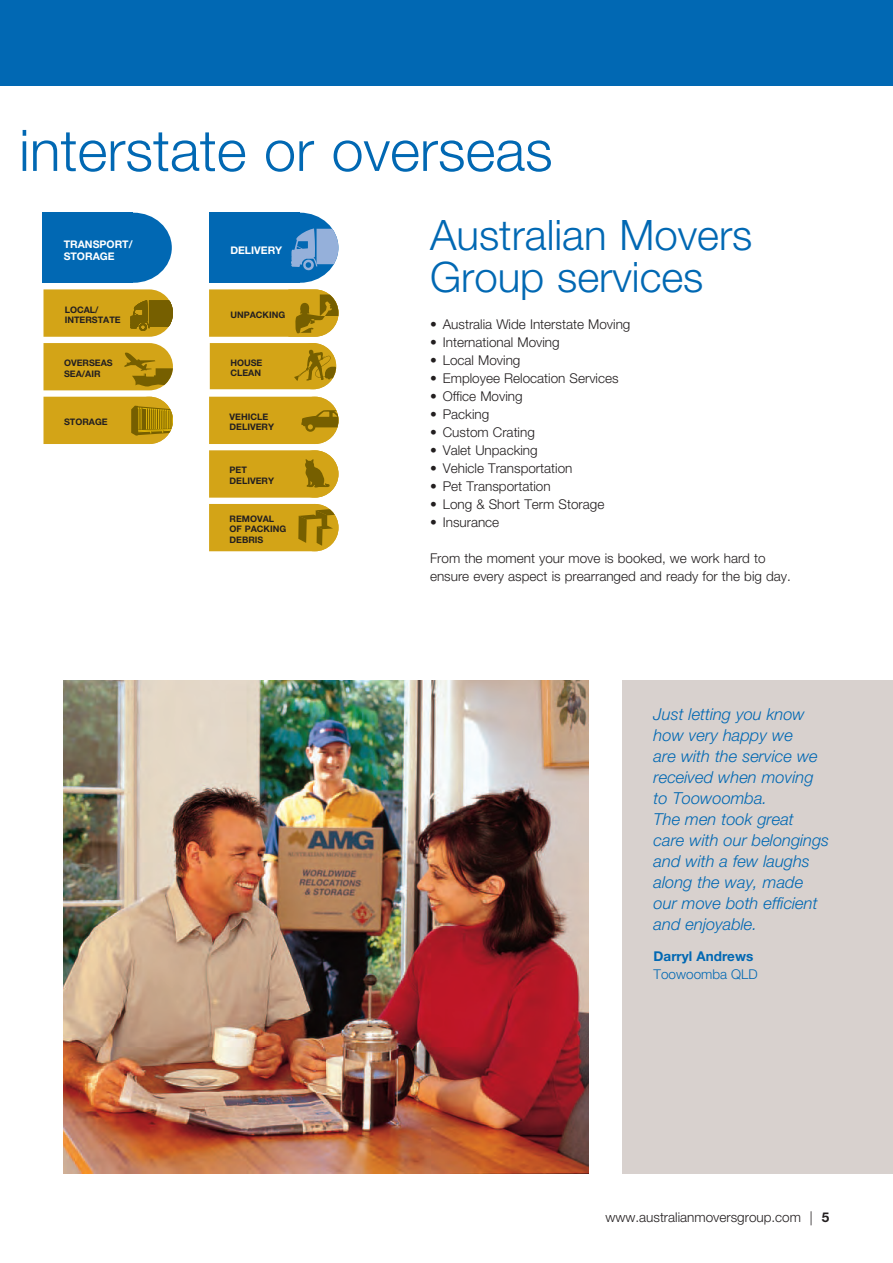
<style>
.page{position:relative;width:893px;height:1263px;background:#fff}
.page>*{position:absolute;margin:0;border:0;box-sizing:border-box;transform-origin:0 0}
.t1{font:300 57.3px "Helvetica Neue";color:#0168b3}
.t2{font:300 42px/42px "Helvetica Neue";color:#0168b3}
.t3{font:italic 300 16.5px/21px "Helvetica Neue";color:#0168b3}
.t4{font:300 13.5px/18px "Helvetica Neue";color:#231f20}
.t5{font:700 13.5px "Helvetica Neue";color:#0168b3}
.t6{font:300 13.5px "Helvetica Neue";color:#0168b3}
.t7{font:700 10.5px/12px "Helvetica Neue";color:#fff}
.t8{font:700 9px/10.5px "Helvetica Neue";color:#231f20}
.s1{font-weight:100;font-size:18.75px}
.s2{font-weight:700}
</style>
<div class="page">
<img style="left:64px;top:680px;width:524px;height:494px">
<div style="left:622px;top:680px;width:271px;height:494px;background:#d8d1ce"></div>
<div style="left:0;top:0;width:893px;height:85px;background:#0168b3"></div>
<div style="left:95px;top:213px;width:77px;height:70px;background:#0168b3;border-radius:50%"></div>
<div style="left:42px;top:213px;width:91px;height:70px;background:#0168b3"></div>
<svg style="left:43px;top:289px;width:130px;height:48px;background:#c69d20"></svg>
<svg style="left:43px;top:343px;width:130px;height:47px;background:#cba01e"></svg>
<svg style="left:43px;top:397px;width:130px;height:47px;background:#cba01c"></svg>
<div style="left:209px;top:213px;width:91px;height:70px;background:#0168b3"></div>
<svg style="left:209px;top:397px;width:129px;height:47px;background:#cda11d"></svg>
<svg style="left:210px;top:343px;width:126px;height:46px;background:#cda21d"></svg>
<svg style="left:209px;top:450px;width:129px;height:48px;background:#cfa420"></svg>
<svg style="left:209px;top:504px;width:129px;height:47px;background:#cca01c"></svg>
<div style="left:262px;top:213px;width:76px;height:70px;background:#0168b3;border-radius:50%"></div>
<svg style="left:291px;top:228px;width:47px;height:42px"></svg>
<svg style="left:209px;top:289px;width:129px;height:48px;background:#caa01f"></svg>
<h1 class="t1" style="left:19px;top:130px;width:535px">interstate or overseas</h1>
<p class="t7" style="left:64px;top:239px;width:70px">TRANSPORT/<br>STORAGE</p>
<p class="t8" style="left:65px;top:305px;width:57px">LOCAL/<br>INTERSTATE</p>
<p class="t8" style="left:64px;top:358px;width:50px">OVERSEAS<br>SEA/AIR</p>
<p class="t8" style="left:64px;top:417px;width:45px">STORAGE</p>
<p class="t7" style="left:230px;top:245px;width:53px">DELIVERY</p>
<p class="t8" style="left:230px;top:310px;width:56px">UNPACKING</p>
<p class="t8" style="left:230px;top:358px;width:34px">HOUSE<br>CLEAN</p>
<p class="t8" style="left:230px;top:412px;width:46px">VEHICLE<br>DELIVERY</p>
<p class="t8" style="left:230px;top:466px;width:46px">PET<br>DELIVERY</p>
<p class="t8" style="left:230px;top:514px;width:58px">REMOVAL<br>OF PACKING<br>DEBRIS</p>
<h2 class="t2" style="left:430px;top:218px;width:324px">Australian Movers<br>Group services</h2>
<p class="t4" style="left:430px;top:317px;width:202px">• Australia Wide Interstate Moving</p>
<p class="t4" style="left:430px;top:335px;width:131px">• International Moving</p>
<p class="t4" style="left:430px;top:353px;width:92px">• Local Moving</p>
<p class="t4" style="left:430px;top:371px;width:190px">• Employee Relocation Services</p>
<p class="t4" style="left:430px;top:389px;width:94px">• Office Moving</p>
<p class="t4" style="left:430px;top:407px;width:61px">• Packing</p>
<p class="t4" style="left:430px;top:425px;width:106px">• Custom Crating</p>
<p class="t4" style="left:430px;top:443px;width:109px">• Valet Unpacking</p>
<p class="t4" style="left:430px;top:461px;width:144px">• Vehicle Transportation</p>
<p class="t4" style="left:430px;top:479px;width:122px">• Pet Transportation</p>
<p class="t4" style="left:430px;top:497px;width:176px">• Long &amp; Short Term Storage</p>
<p class="t4" style="left:430px;top:515px;width:71px">• Insurance</p>
<p class="t4" style="left:430px;top:551px;width:362px">From the moment your move is booked, we work hard to ensure every aspect is prearranged and ready for the big day.</p>
<p class="t3" style="left:654px;top:705px;width:177px">Just letting you know how very happy we<br>are with the service we received when moving to Toowoomba.<br>The men took great<br>care with our belongings and with a few laughs along the way, made our move both efficient and enjoyable.</p>
<p class="t5" style="left:654px;top:951px;width:101px">Darryl Andrews</p>
<p class="t6" style="left:654px;top:969px;width:106px">Toowoomba QLD</p>
<p class="t4" style="left:605px;top:1210px;width:225px">www.australianmoversgroup.com <span class="s1">|</span> <span class="s2">5</span></p>
</div>
